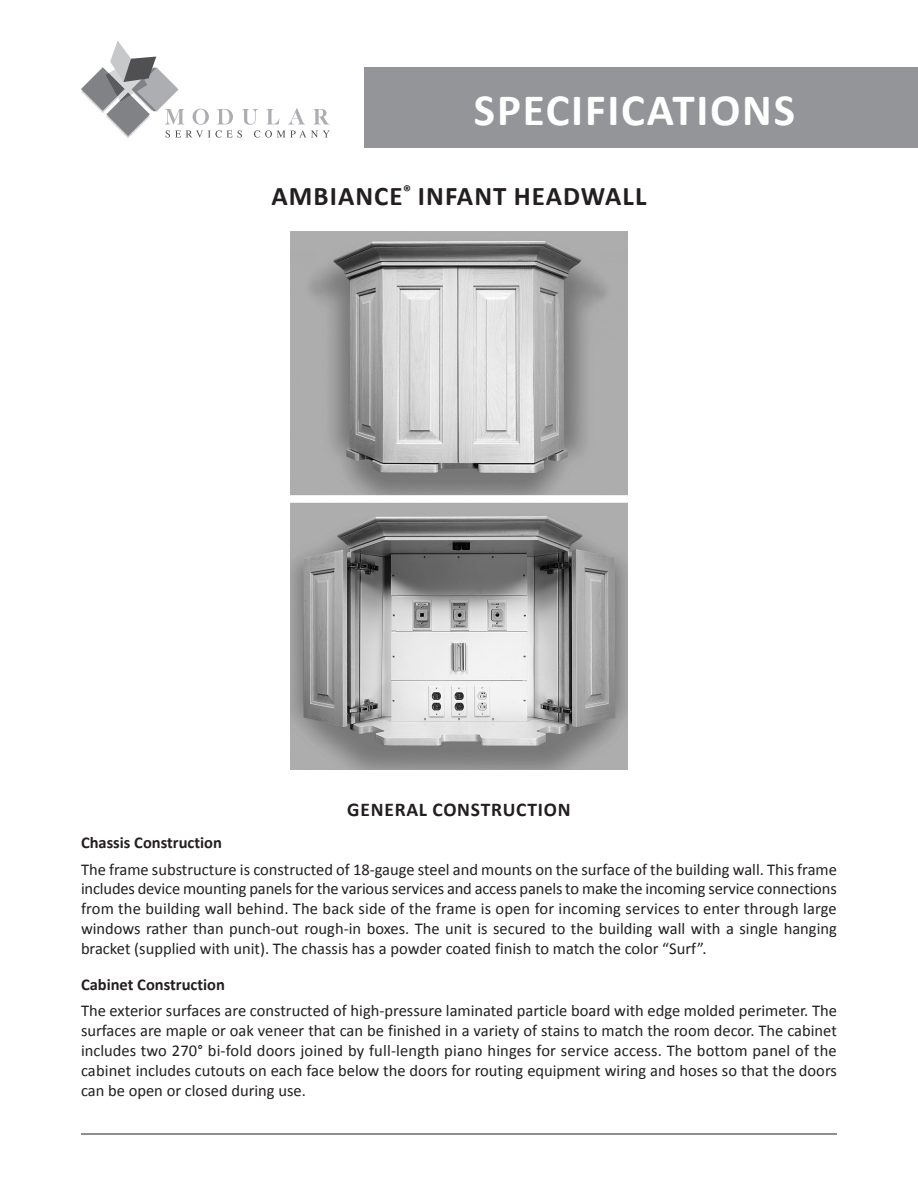
<style>
.page{position:relative;width:918px;height:1188px;background:#fff}
.page>*{position:absolute;margin:0;border:0;box-sizing:border-box;transform-origin:0 0}
.t1{font:700 45px "Calibri";letter-spacing:.04em;color:#fff}
.t2{font:700 27px "Calibri";letter-spacing:.04em;color:#231f20}
.t3{font:700 19.5px "Calibri";letter-spacing:.04em;color:#231f20}
.t4{font:16.5px/19.8px "Calibri";color:#231f20;text-align:justify}
.t5{font:700 16.5px "Calibri";color:#231f20}
</style>
<div class="page">
<hr style="left:81px;top:1134px;width:756px;height:1px;background:#231f20">
<div style="left:365px;top:67px;width:553px;height:81px;background:#939598"></div>
<svg style="left:81px;top:41px;width:249px;height:97px"></svg>
<img style="left:291px;top:231px;width:336px;height:539px">
<h1 class="t1" style="left:474px;top:94px;width:323px">SPECIFICATIONS</h1>
<h2 class="t2" style="left:272px;top:186px;width:377px">AMBIANCE<sup>®</sup> INFANT HEADWALL</h2>
<p class="t3" style="left:347px;top:803px;width:225px">GENERAL CONSTRUCTION</p>
<p class="t5" style="left:81px;top:837px;width:142px">Chassis Construction</p>
<p class="t4" style="left:81px;top:860px;width:758px">The frame substructure is constructed of 18-gauge steel and mounts on the surface of the building wall. This frame includes device mounting panels for the various services and access panels to make the incoming service connections from the building wall behind. The back side of the frame is open for incoming services to enter through large windows rather than punch-out rough-in boxes. The unit is secured to the building wall with a single hanging bracket (supplied with unit). The chassis has a powder coated finish to match the color “Surf”.</p>
<p class="t5" style="left:81px;top:978px;width:145px">Cabinet Construction</p>
<p class="t4" style="left:81px;top:1002px;width:757px">The exterior surfaces are constructed of high-pressure laminated particle board with edge molded perimeter. The surfaces are maple or oak veneer that can be finished in a variety of stains to match the room decor. The cabinet includes two 270° bi-fold doors joined by full-length piano hinges for service access. The bottom panel of the cabinet includes cutouts on each face below the doors for routing equipment wiring and hoses so that the doors can be open or closed during use.</p>
</div>
